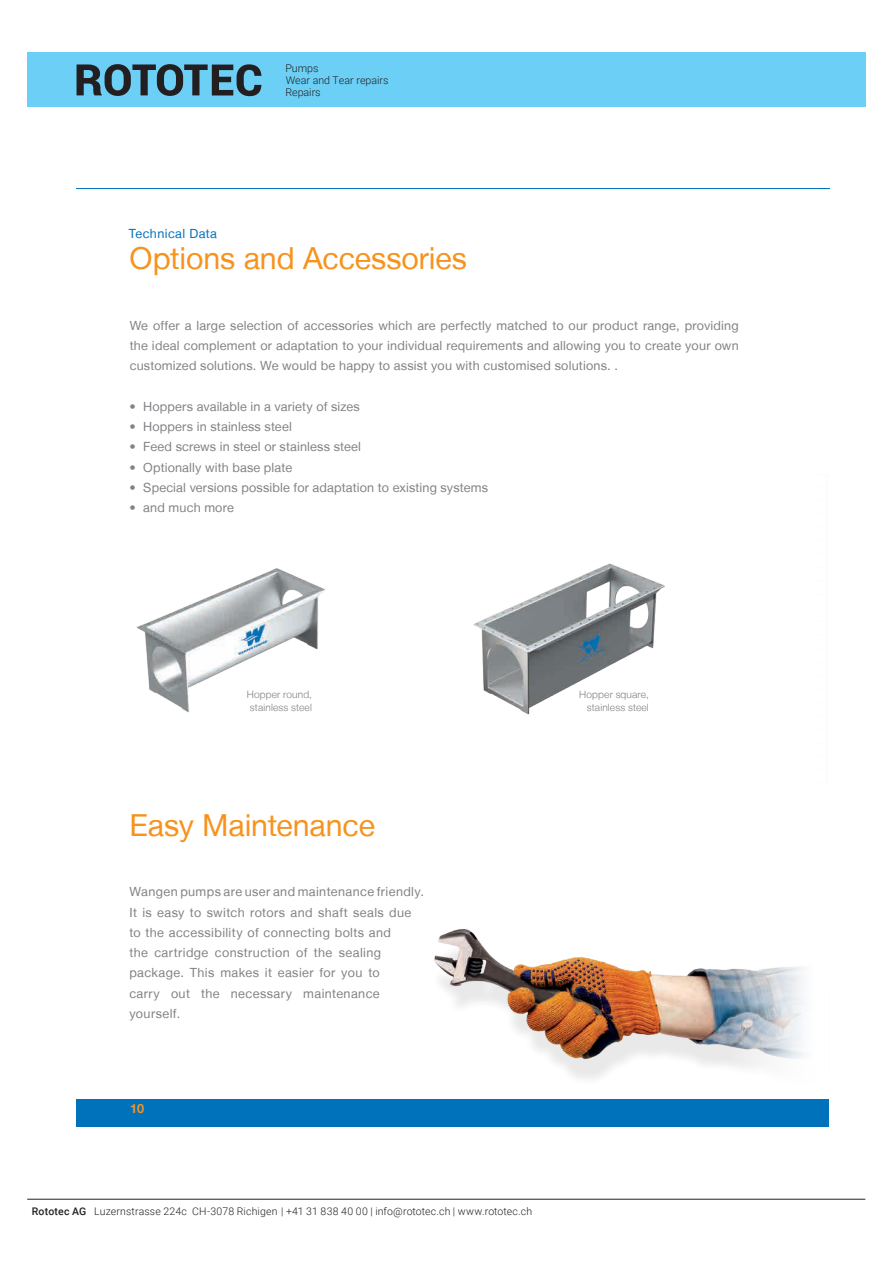
<style>
.page{position:relative;width:893px;height:1263px;background:#fff}
.page>*{position:absolute;margin:0;border:0;box-sizing:border-box;transform-origin:0 0}
.t1{font:30.3px "Helvetica Neue LT";letter-spacing:-.005em;color:#f7931d}
.t2{font:12.6px/20.2px "Helvetica Neue LT";letter-spacing:.02em;color:#808285}
.t3{font:12.6px "Helvetica Neue LT";letter-spacing:.035em;color:#0072bc}
.t4{font:700 12.6px "Helvetica Neue LT";color:#f7931d}
.t5{font:300 10.65px/11.9px "Roboto";color:#231f20}
.t6{font:300 10.5px "Roboto";letter-spacing:.015em;color:#231f20}
.t7{font:300 10.05px/12.1px "Helvetica Neue LT";letter-spacing:.015em;color:#808285;text-align:center}
.s1{font-weight:500}
</style>
<div class="page">
<hr style="left:27px;top:1199px;width:838px;height:1px;background:#231f20">
<div style="left:27px;top:52px;width:838px;height:54px;background:#6bcff6"></div>
<svg style="left:77px;top:64px;width:184px;height:32px"></svg>
<hr style="left:77px;top:188px;width:752px;height:1px;background:#0072bc">
<div style="left:77px;top:1099px;width:752px;height:27px;background:#0072bc"></div>
<img style="left:473px;top:563px;width:192px;height:152px">
<img style="left:136px;top:568px;width:190px;height:145px">
<img style="left:434px;top:929px;width:294px;height:150px">
<svg style="left:728px;top:967px;width:76px;height:100px"></svg>
<p class="t3" style="left:129px;top:226px;width:90px">Technical Data</p>
<p class="t5" style="left:285px;top:62px;width:105px">Pumps<br>Wear and Tear repairs<br>Repairs</p>
<h1 class="t1" style="left:130px;top:240px;width:339px">Options and Accessories</h1>
<p class="t2" style="left:130px;top:315px;width:610px;text-align:justify">We offer a large selection of accessories which are perfectly matched to our product range, providing the ideal complement or adaptation to your individual requirements and allowing you to create your own customized solutions. We would be happy to assist you with customised solutions. .</p>
<p class="t2" style="left:129px;top:396px;width:232px">• Hoppers available in a variety of sizes</p>
<p class="t2" style="left:129px;top:416px;width:164px">• Hoppers in stainless steel</p>
<p class="t2" style="left:129px;top:437px;width:233px">• Feed screws in steel or stainless steel</p>
<p class="t2" style="left:129px;top:457px;width:164px">• Optionally with base plate</p>
<p class="t2" style="left:129px;top:477px;width:360px">• Special versions possible for adaptation to existing systems</p>
<p class="t2" style="left:129px;top:497px;width:106px">• and much more</p>
<p class="t7" style="left:247px;top:688px;width:67px">Hopper round, stainless steel</p>
<p class="t7" style="left:579px;top:688px;width:71px;text-align:right">Hopper square, stainless steel</p>
<h1 class="t1" style="left:129px;top:807px;width:247px">Easy Maintenance</h1>
<p class="t2" style="left:129px;top:882px;width:296px">Wangen pumps are user and maintenance friendly.<br>It is easy to switch rotors and shaft seals due to the accessibility of connecting bolts and<br>the cartridge construction of the sealing package. This makes it easier for you to<br>carry out the necessary maintenance yourself.</p>
<p class="t4" style="left:130px;top:1101px;width:15px">10</p>
<p class="t6" style="left:32px;top:1204px;width:502px"><span class="s1">Rototec AG</span> Luzernstrasse 224c CH-3078 Richigen | +41 31 838 40 00 | info@rototec.ch | www.rototec.ch</p>
</div>
